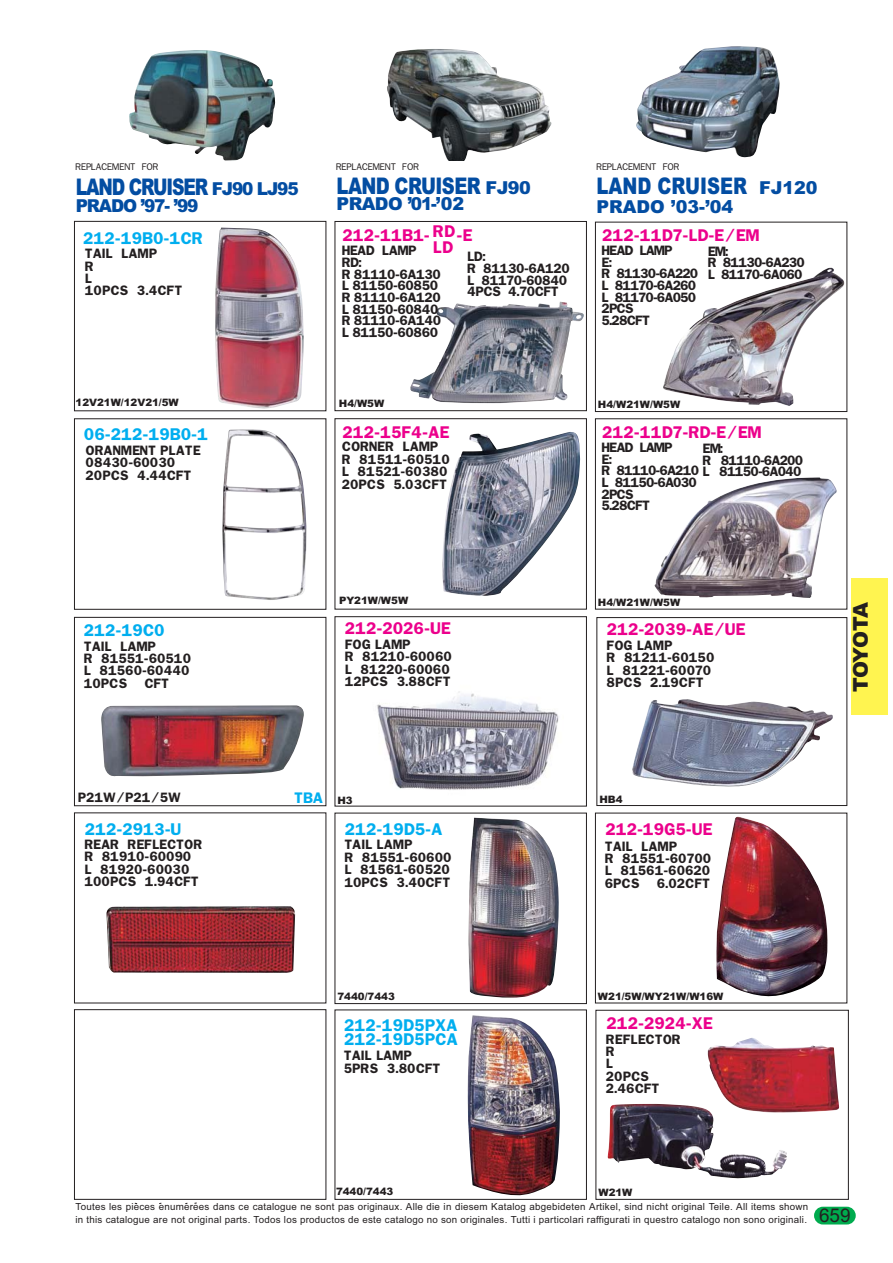
<style>
.page{position:relative;width:893px;height:1263px;background:#fff}
.page>*{position:absolute;margin:0;border:0;box-sizing:border-box;transform-origin:0 0}
.t1{font:900 22.95px "Arial";letter-spacing:-.065em;color:#034da2;scale:.76 1}
.t2{font:900 22.95px "Arial";color:#034da2;scale:.79 1}
.t3{font:900 22.95px "Arial";letter-spacing:-.035em;color:#034da2;scale:.79 1}
.t4{font:900 20.4px "Arial";letter-spacing:-.06em;color:#231f20}
.t5{font:18.9px "Arial";color:#231f20}
.t6{font:900 17.85px "Arial";letter-spacing:-.035em;color:#034da2}
.t7{font:900 17.85px "Arial";letter-spacing:-.065em;color:#034da2;scale:.95 1}
.t8{font:900 17.85px "Arial";color:#034da2}
.t9{font:14.55px/15.5px "Franklin Demi";color:#ec008c}
.t10{font:14.55px/14.5px "Franklin Demi";color:#00aeef}
.t11{font:13.2px "Franklin Demi";color:#00aeef}
.t12{font:11.7px/12.5px "Franklin Demi";color:#231f20}
.t13{font:11.7px/11.7px "Franklin Demi";letter-spacing:-.07em;color:#231f20}
.t14{font:11.7px/11.7px "Franklin Demi";letter-spacing:-.035em;color:#231f20}
.t15{font:900 10.2px "Arial";color:#231f20}
.t16{font:9.75px/13.2px "Arial";letter-spacing:.025em;color:#231f20}
.t17{font:8.25px "Franklin";color:#231f20}
.s1{font-size:17.85px}
</style>
<div class="page">
<div style="left:814px;top:1207px;width:42px;height:18px;background:#00ab4e;border-radius:9px"></div>
<div style="left:851px;top:578px;width:37px;height:137px;background:#fff450"></div>
<img style="left:129px;top:50px;width:147px;height:111px">
<div style="left:74px;top:1009px;width:252px;height:191px;border:1px solid #231f20"></div>
<img style="left:106px;top:906px;width:189px;height:67px">
<img style="left:101px;top:705px;width:203px;height:71px">
<div style="left:74px;top:617px;width:252px;height:189px;border:1px solid #231f20"></div>
<img style="left:222px;top:429px;width:84px;height:171px">
<div style="left:74px;top:418px;width:252px;height:192px;border:1px solid #231f20"></div>
<img style="left:215px;top:228px;width:88px;height:181px">
<div style="left:74px;top:221px;width:252px;height:190px;border:1px solid #231f20"></div>
<img style="left:387px;top:49px;width:164px;height:112px">
<img style="left:410px;top:302px;width:174px;height:101px">
<div style="left:335px;top:221px;width:252px;height:190px;border:1px solid #231f20"></div>
<img style="left:468px;top:818px;width:91px;height:180px">
<div style="left:335px;top:813px;width:252px;height:191px;border:1px solid #231f20"></div>
<img style="left:442px;top:432px;width:138px;height:164px">
<div style="left:335px;top:418px;width:252px;height:192px;border:1px solid #231f20"></div>
<img style="left:468px;top:1015px;width:92px;height:180px">
<div style="left:335px;top:1010px;width:252px;height:190px;border:1px solid #231f20"></div>
<img style="left:377px;top:691px;width:182px;height:99px">
<div style="left:335px;top:616px;width:252px;height:190px;border:1px solid #231f20"></div>
<img style="left:636px;top:46px;width:143px;height:111px">
<img style="left:663px;top:268px;width:181px;height:138px">
<div style="left:595px;top:222px;width:252px;height:190px;border:1px solid #231f20"></div>
<img style="left:632px;top:699px;width:201px;height:88px">
<div style="left:596px;top:617px;width:251px;height:189px;border:1px solid #231f20"></div>
<img style="left:654px;top:477px;width:183px;height:121px">
<img style="left:716px;top:817px;width:111px;height:180px">
<img style="left:607px;top:1104px;width:180px;height:74px">
<img style="left:707px;top:1038px;width:133px;height:76px">
<div style="left:595px;top:1010px;width:254px;height:190px;border:1px solid #231f20"></div>
<p class="t17" style="left:76px;top:164px;width:84px">REPLACEMENT FOR</p>
<h1 class="t1" style="left:76px;top:174px;width:295px">LAND CRUISER <span class="s1">FJ90 LJ95</span></h1>
<h3 class="t7" style="left:76px;top:195px;width:131px">PRADO ’97- ’99</h3>
<p class="t10" style="left:83px;top:233px;width:121px">212-19B0-1CR</p>
<p class="t12" style="left:85px;top:249px;width:99px">TAIL LAMP<br>R<br>L<br>10PCS 3.4CFT</p>
<p class="t15" style="left:76px;top:397px;width:105px">12V21W/12V21/5W</p>
<p class="t10" style="left:84px;top:429px;width:126px">06-212-19B0-1</p>
<p class="t12" style="left:86px;top:446px;width:117px">ORANMENT PLATE<br>08430-60030<br>20PCS 4.44CFT</p>
<p class="t10" style="left:84px;top:625px;width:82px">212-19C0</p>
<p class="t12" style="left:84px;top:641px;width:109px">TAIL LAMP<br>R 81551-60510<br>L 81560-60440<br>10PCS</p>
<p class="t12" style="left:144px;top:678px;width:26px">CFT</p>
<p class="t17" style="left:336px;top:163px;width:84px">REPLACEMENT FOR</p>
<h1 class="t3" style="left:337px;top:172px;width:247px">LAND CRUISER <span class="s1">FJ90</span></h1>
<h3 class="t6" style="left:337px;top:194px;width:129px">PRADO ’01-’02</h3>
<p class="t9" style="left:343px;top:230px;width:89px">212-11B1-</p>
<p class="t9" style="left:456px;top:230px;width:17px">-E</p>
<p class="t14" style="left:342px;top:246px;width:101px">HEAD LAMP<br>RD:<br>R 81110-6A130<br>L 81150-60850<br>R 81110-6A120<br>L 81150-60840<br>R 81110-6A140<br>L 81150-60860</p>
<p class="t14" style="left:467px;top:252px;width:104px">LD:<br>R 81130-6A120<br>L 81170-60840<br>4PCS 4.70CFT</p>
<p class="t9" style="left:433px;top:226px;width:24px">RD<br>LD</p>
<p class="t15" style="left:339px;top:398px;width:47px">H4/W5W</p>
<p class="t9" style="left:343px;top:426px;width:108px">212-15F4-AE</p>
<p class="t12" style="left:342px;top:442px;width:109px">CORNER LAMP<br>R 81511-60510<br>L 81521-60380<br>20PCS 5.03CFT</p>
<p class="t17" style="left:596px;top:164px;width:84px">REPLACEMENT FOR</p>
<h1 class="t2" style="left:596px;top:173px;width:281px">LAND CRUISER <span class="s1">FJ120</span></h1>
<h3 class="t8" style="left:596px;top:196px;width:138px">PRADO ’03-’04</h3>
<p class="t13" style="left:708px;top:247px;width:98px">EM:<br>R 81130-6A230<br>L 81170-6A060</p>
<p class="t9" style="left:602px;top:229px;width:159px">212-11D7-LD-E/EM</p>
<p class="t13" style="left:602px;top:246px;width:98px">HEAD LAMP<br>E:<br>R 81130-6A220<br>L 81170-6A260<br>L 81170-6A050<br>2PCS<br>5.28CFT</p>
<p class="t15" style="left:598px;top:398px;width:84px">H4/W21W/W5W</p>
<p class="t9" style="left:602px;top:426px;width:161px">212-11D7-RD-E/EM</p>
<p class="t13" style="left:602px;top:443px;width:201px">HEAD LAMP<br>E:<br>R 81110-6A210 L 81150-6A040<br>L 81150-6A030<br>2PCS<br>5.28CFT</p>
<p class="t13" style="left:702px;top:444px;width:102px">EM:<br>R 81110-6A200</p>
<p class="t15" style="left:339px;top:594px;width:71px">PY21W/W5W</p>
<p class="t9" style="left:345px;top:622px;width:107px">212-2026-UE</p>
<p class="t12" style="left:345px;top:639px;width:109px">FOG LAMP<br>R 81210-60060<br>L 81220-60060<br>12PCS 3.88CFT</p>
<p class="t15" style="left:598px;top:597px;width:84px">H4/W21W/W5W</p>
<p class="t9" style="left:607px;top:623px;width:140px">212-2039-AE/UE</p>
<p class="t12" style="left:607px;top:640px;width:109px">FOG LAMP<br>R 81211-60150<br>L 81221-60070<br>8PCS 2.19CFT</p>
<h2 class="t4" style="left:849px;top:692px;width:92px;rotate:-90deg">TOYOTA</h2>
<p class="t12" style="left:78px;top:792px;width:104px">P21W/P21/5W</p>
<p class="t11" style="left:294px;top:793px;width:31px">TBA</p>
<p class="t10" style="left:85px;top:824px;width:98px">212-2913-U</p>
<p class="t12" style="left:84px;top:839px;width:119px">REAR REFLECTOR<br>R 81910-60090<br>L 81920-60030<br>100PCS 1.94CFT</p>
<p class="t15" style="left:337px;top:795px;width:17px">H3</p>
<p class="t10" style="left:345px;top:824px;width:99px">212-19D5-A</p>
<p class="t12" style="left:344px;top:840px;width:109px">TAIL LAMP<br>R 81551-60600<br>L 81561-60520<br>10PCS 3.40CFT</p>
<p class="t15" style="left:599px;top:793px;width:25px">HB4</p>
<p class="t9" style="left:605px;top:823px;width:108px">212-19G5-UE</p>
<p class="t12" style="left:605px;top:841px;width:108px">TAIL LAMP<br>R 81551-60700<br>L 81561-60620<br>6PCS</p>
<p class="t12" style="left:657px;top:878px;width:55px">6.02CFT</p>
<p class="t15" style="left:337px;top:990px;width:59px">7440/7443</p>
<p class="t10" style="left:344px;top:1020px;width:115px">212-19D5PXA<br>212-19D5PCA</p>
<p class="t12" style="left:344px;top:1051px;width:98px">TAIL LAMP<br>5PRS 3.80CFT</p>
<p class="t15" style="left:336px;top:1185px;width:59px">7440/7443</p>
<p class="t15" style="left:598px;top:990px;width:127px">W21/5W/WY21W/W16W</p>
<p class="t9" style="left:606px;top:1017px;width:108px">212-2924-XE</p>
<p class="t12" style="left:606px;top:1034px;width:76px">REFLECTOR<br>R<br>L<br>20PCS<br>2.46CFT</p>
<p class="t15" style="left:598px;top:1186px;width:36px">W21W</p>
<p class="t16" style="left:76px;top:1201px;width:734px">Toutes les pieces enumerees dans ce catalogue ne sont pas originaux. Alle die in diesem Katalog abgebideten Artikel, sind nicht original Teile. All items shown in this catalogue are not original parts. Todos los productos de este catalogo no son originales. Tutti i particolari raffigurati in questro catalogo non sono originali.</p>
<h3 class="t5" style="left:819px;top:1209px;width:33px">659</h3>
</div>
